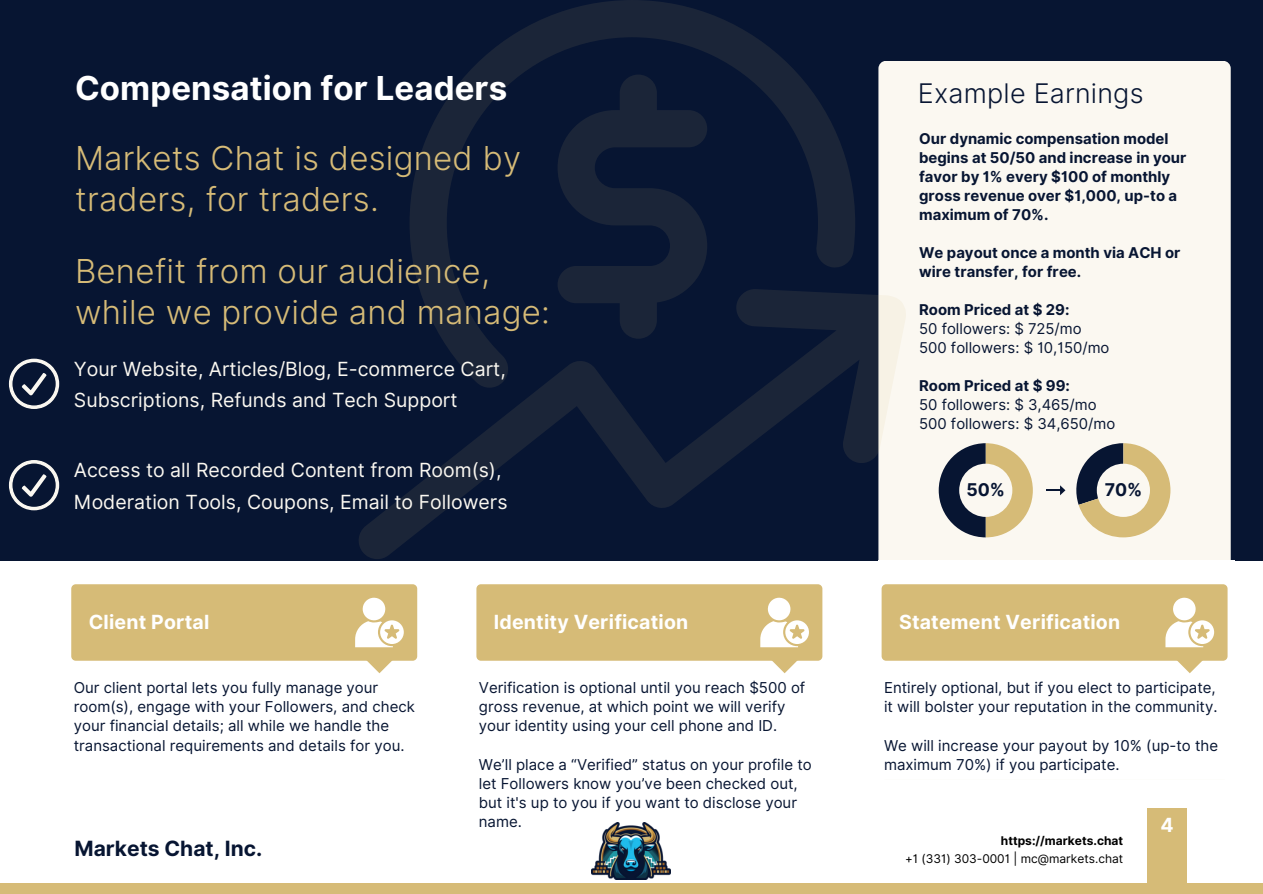
<style>
.page{position:relative;width:1263px;height:894px;background:#fff}
.page>*{position:absolute;margin:0;border:0;box-sizing:border-box;transform-origin:0 0}
.t1{font:300 33px/40.5px "Inter";letter-spacing:.01em;color:#d6bb77}
.t2{font:700 33px "Inter";letter-spacing:.005em;color:#fff}
.t3{font:300 27px "Inter";letter-spacing:.01em;color:#071532}
.t4{font:700 21px "Inter";color:#071532}
.t5{font:19.5px/31.5px "Inter";color:#fbf8f1}
.t6{font:700 19.5px "Inter";letter-spacing:.01em;color:#fff}
.t7{font:700 17.55px "Inter";color:#071532}
.t8{font:15px/19.2px "Inter";color:#071532}
.t9{font:700 14.85px/19px "Inter";color:#071532}
.t10{font:14.85px "Inter";color:#071532}
.t11{font:12px "Inter";color:#000}
.t12{font:700 12px "Inter";color:#000}
</style>
<div class="page">
<div style="left:0;top:0;width:1263px;height:560px;background:#071532"></div>
<div style="left:0;top:883px;width:1263px;height:10px;background:#d6bb77"></div>
<div style="left:1147px;top:808px;width:40px;height:85px;background:#d6bb77"></div>
<div style="left:878px;top:61px;width:353px;height:718px;background:#fbf8f1;border-radius:8px"></div>
<svg style="left:9px;top:358px;width:50px;height:51px"></svg>
<svg style="left:9px;top:460px;width:50px;height:50px"></svg>
<div style="left:879px;top:560px;width:356px;height:219px;background:#fff"></div>
<div style="left:71px;top:584px;width:346px;height:76px;background:#d6bb77;border-radius:4px"></div>
<svg style="left:362px;top:660px;width:34px;height:13px"></svg>
<div style="left:362px;top:597px;width:23px;height:23px;background:#fff;border-radius:50%"></div>
<svg style="left:355px;top:620px;width:49px;height:27px"></svg>
<div style="left:476px;top:584px;width:346px;height:76px;background:#d6bb77;border-radius:4px"></div>
<svg style="left:768px;top:660px;width:34px;height:13px"></svg>
<div style="left:767px;top:597px;width:24px;height:23px;background:#fff;border-radius:50%"></div>
<svg style="left:760px;top:620px;width:49px;height:27px"></svg>
<div style="left:882px;top:584px;width:345px;height:76px;background:#d6bb77;border-radius:4px"></div>
<svg style="left:1173px;top:660px;width:34px;height:13px"></svg>
<div style="left:1173px;top:597px;width:23px;height:23px;background:#fff;border-radius:50%"></div>
<svg style="left:1165px;top:620px;width:49px;height:27px"></svg>
<svg style="left:410px;top:0;width:445px;height:288px"></svg>
<svg style="left:359px;top:288px;width:547px;height:271px"></svg>
<svg style="left:939px;top:443px;width:94px;height:94px"></svg>
<div style="left:959px;top:463px;width:53px;height:53px;background:#fbf8f1;border-radius:50%"></div>
<svg style="left:1076px;top:443px;width:94px;height:94px"></svg>
<div style="left:1097px;top:463px;width:53px;height:53px;background:#fbf8f1;border-radius:50%"></div>
<svg style="left:1046px;top:485px;width:19px;height:10px"></svg>
<img style="left:592px;top:822px;width:79px;height:57px">
<p class="t2" style="left:75px;top:68px;width:434px">Compensation for Leaders</p>
<h4 class="t1" style="left:75px;top:138px;width:448px">Markets Chat is designed by traders, for traders.</h4>
<h4 class="t1" style="left:75px;top:251px;width:477px">Benefit from our audience, while we provide and manage:</h4>
<h4 class="t5" style="left:74px;top:353px;width:433px">Your Website, Articles/Blog, E-commerce Cart,<br>Subscriptions, Refunds and Tech Support</h4>
<h4 class="t5" style="left:74px;top:454px;width:429px">Access to all Recorded Content from Room(s),</h4>
<h4 class="t5" style="left:74px;top:486px;width:435px">Moderation Tools, Coupons, Email to Followers</h4>
<p class="t3" style="left:918px;top:76px;width:227px">Example Earnings</p>
<h2 class="t9" style="left:919px;top:129px;width:269px">Our dynamic compensation model begins at 50/50 and increase in your favor by 1% every $100 of monthly gross revenue over $1,000, up-to a maximum of 70%.</h2>
<h5 class="t9" style="left:919px;top:243px;width:263px">We payout once a month via ACH or wire transfer, for free.</h5>
<h5 class="t9" style="left:919px;top:300px;width:152px">Room Priced at $ 29:</h5>
<p class="t10" style="left:919px;top:320px;width:164px">50 followers: $ 725/mo</p>
<h3 class="t10" style="left:919px;top:339px;width:192px">500 followers: $ 10,150/mo</h3>
<h6 class="t9" style="left:919px;top:376px;width:152px">Room Priced at $ 99:</h6>
<h6 class="t10" style="left:919px;top:396px;width:179px">50 followers: $ 3,465/mo</h6>
<p class="t10" style="left:919px;top:415px;width:198px">500 followers: $ 34,650/mo</p>
<p class="t7" style="left:966px;top:478px;width:40px">50%</p>
<p class="t7" style="left:1105px;top:478px;width:39px">70%</p>
<p class="t6" style="left:89px;top:609px;width:122px">Client Portal</p>
<p class="t6" style="left:494px;top:609px;width:196px">Identity Verification</p>
<p class="t6" style="left:899px;top:609px;width:223px">Statement Verification</p>
<p class="t8" style="left:74px;top:677px;width:343px">Our client portal lets you fully manage your room(s), engage with your Followers, and check your financial details; all while we handle the transactional requirements and details for you.</p>
<h1 class="t8" style="left:479px;top:677px;width:328px">Verification is optional until you reach $500 of gross revenue, at which point we will verify your identity using your cell phone and ID.</h1>
<p class="t8" style="left:479px;top:754px;width:334px">We’ll place a “Verified” status on your profile to let Followers know you’ve been checked out, but it's up to you if you want to disclose your name.</p>
<p class="t8" style="left:884px;top:677px;width:335px">Entirely optional, but if you elect to participate, it will bolster your reputation in the community.</p>
<h2 class="t8" style="left:884px;top:735px;width:336px">We will increase your payout by 10% (up-to the maximum 70%) if you participate.</h2>
<p class="t6" style="left:1160px;top:812px;width:15px">4</p>
<p class="t12" style="left:1001px;top:833px;width:124px">https://markets.chat</p>
<p class="t4" style="left:74px;top:835px;width:190px">Markets Chat, Inc.</p>
<h4 class="t11" style="left:905px;top:851px;width:220px">+1 (331) 303-0001 | mc@markets.chat</h4>
</div>
